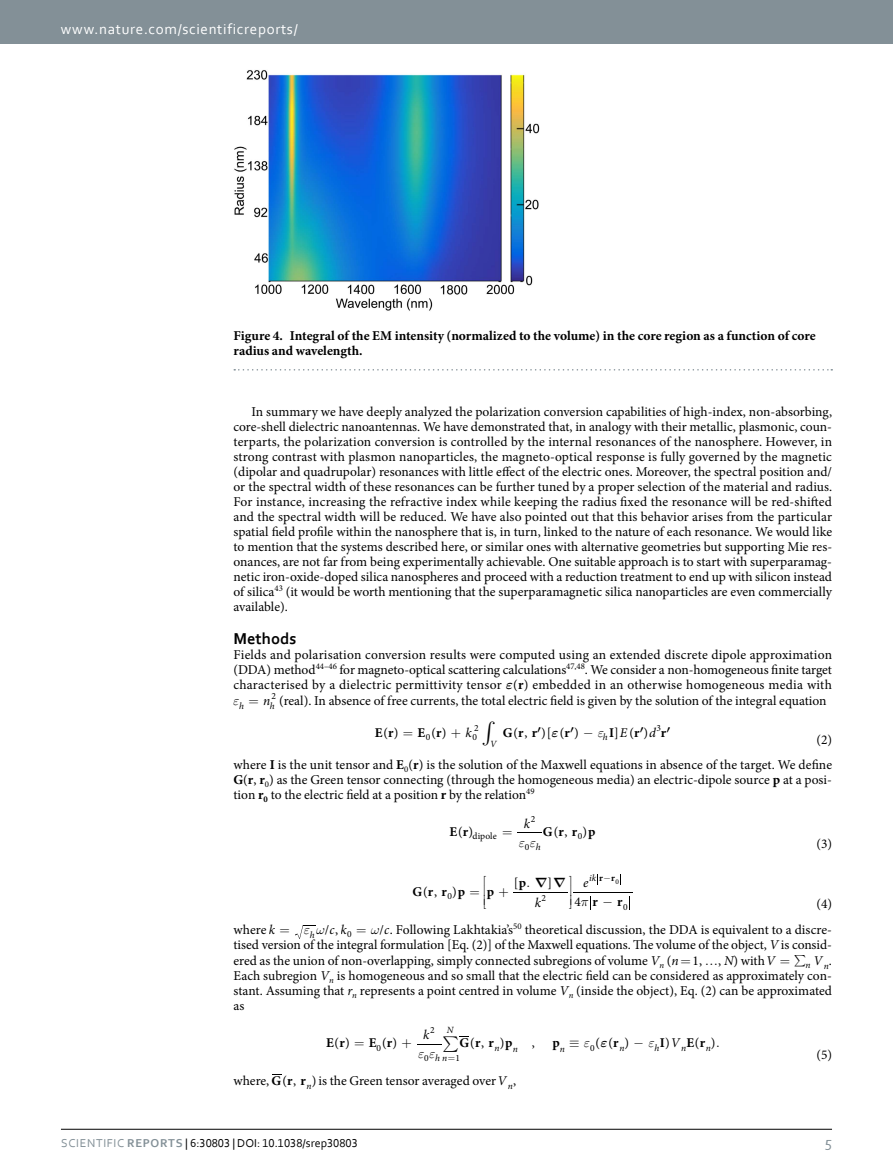
<style>
.page{position:relative;width:893px;height:1174px;background:#fff}
.page>*{position:absolute;margin:0;border:0;box-sizing:border-box;transform-origin:0 0}
.t1{font:700 16.5px "Corbel";color:#000}
.t2{font:15px "Corbel";letter-spacing:.045em;color:#fff}
.t3{font:15px "Corbel";color:#839097}
.t4{font:13.5px/15px "Minion Pro";color:#000;text-align:justify}
.t5{font:700 13.5px/15px "Minion Pro";color:#000}
.t6{font:700 13.35px "Minion Pro";letter-spacing:.435em;color:#000}
.t7{font:13.35px "Minion Pro";color:#000}
.t8{font:italic 13.35px "Minion Pro";color:#000}
.t9{font:12px "Corbel";color:#000}
.t10{font:italic 9.45px "Minion Pro";color:#000}
.t11{font:9.45px "Minion Pro";letter-spacing:.02em;color:#000}
.t12{font:7.35px "Minion Pro";color:#000}
.s1{font-weight:700}
.s2{font-weight:400}
.s3{font-style:italic}
.s4{font-weight:700;font-style:normal}
.s5{font-size:13.35px}
.s6{font-style:italic;font-size:13.35px}
.s7{font-style:normal}
.s8{font-style:normal;font-size:13.5px}
.s9{font-weight:700;font-size:13.35px}
.s10{color:#839097}
.s11{font-weight:700;color:#839097}
</style>
<div class="page">
<div style="left:0;top:0;width:893px;height:43px;background:#839097"></div>
<hr style="left:61px;top:1129px;width:771px;height:1px;background:#000">
<svg style="left:518px;top:832px;width:24px;height:1px"></svg>
<hr style="left:514px;top:892px;width:54px;height:1px;background:#000">
<hr style="left:573px;top:892px;width:59px;height:1px;background:#000">
<img style="left:234px;top:70px;width:305px;height:241px">
<svg style="left:234px;top:369px;width:598px;height:1px"></svg>
<svg style="left:590px;top:896px;width:1px;height:14px"></svg>
<svg style="left:295px;top:925px;width:21px;height:14px"></svg>
<svg style="left:417px;top:1036px;width:52px;height:9px"></svg>
<p class="t2" style="left:61px;top:19px;width:238px">www.nature.com/scientificreports/</p>
<p class="t5" style="left:233px;top:328px;width:584px">Figure 4. Integral of the EM intensity (normalized to the volume) in the core region as a function of core radius and wavelength.</p>
<p class="t4" style="left:233px;top:404px;width:600px;text-indent:18px">In summary we have deeply analyzed the polarization conversion capabilities of high-index, non-absorbing, core-shell dielectric nanoantennas. We have demonstrated that, in analogy with their metallic, plasmonic, coun&shy;terparts, the polarization conversion is controlled by the internal resonances of the nanosphere. However, in strong contrast with plasmon nanoparticles, the magneto-optical response is fully governed by the magnetic (dipolar and quadrupolar) resonances with little effect of the electric ones. Moreover, the spectral position and/ or the spectral width of these resonances can be further tuned by a proper selection of the material and radius.<br>For instance, increasing the refractive index while keeping the radius fixed the resonance will be red-shifted and the spectral width will be reduced. We have also pointed out that this behavior arises from the particular spatial field profile within the nanosphere that is, in turn, linked to the nature of each resonance. We would like to mention that the systems described here, or similar ones with alternative geometries but supporting Mie res&shy;onances, are not far from being experimentally achievable. One suitable approach is to start with superparamag&shy;netic iron-oxide-doped silica nanospheres and proceed with a reduction treatment to end up with silicon instead of silica<sup>43</sup> (it would be worth mentioning that the superparamagnetic silica nanoparticles are even commercially available).</p>
<p class="t1" style="left:233px;top:628px;width:64px">METHODS</p>
<p class="t4" style="left:233px;top:647px;width:600px">Fields and polarisation conversion results were computed using an extended discrete dipole approximation (DDA) method<sup>44–46</sup> for magneto-optical scattering calculations<sup>47,48</sup>. We consider a non-homogeneous finite target characterised by a dielectric permittivity tensor (<span class="s1">r</span>) embedded in an otherwise homogeneous media with</p>
<p class="t10" style="left:239px;top:699px;width:6px">h</p>
<p class="t10" style="left:263px;top:699px;width:13px">h<sup>n</sup></p>
<p class="t4" style="left:271px;top:693px;width:557px"><sup>2</sup> (real). In absence of free currents, the total electric field is given by the solution of the integral equation</p>
<p class="t6" style="left:375px;top:723px;width:25px">Er<span class="s2">()</span></p>
<p class="t6" style="left:418px;top:723px;width:30px">E r<span class="s2">()</span></p>
<p class="t8" style="left:466px;top:723px;width:8px">k</p>
<p class="t7" style="left:503px;top:723px;width:126px"><span class="s1">Gr</span>(,<span class="s1">r</span>)[ ( )− <span class="s1">I</span><span class="s3">E</span></p>
<p class="t11" style="left:474px;top:721px;width:6px">2</p>
<p class="t11" style="left:656px;top:721px;width:6px">3</p>
<p class="t4" style="left:233px;top:757px;width:600px">where <span class="s1">I</span> is the unit tensor and <span class="s1">E</span><sub>0</sub>(<span class="s1">r</span>) is the solution of the Maxwell equations in absence of the target. We define <span class="s1">G</span>(<span class="s1">r</span>, <span class="s1">r</span><sub>0</sub>) as the Green tensor connecting (through the homogeneous media) an electric-dipole source <span class="s1">p</span> at a posi&shy;tion <span class="s1">r</span><sub>0</sub> to the electric field at a position <span class="s1">r</span> by the relation<sup>49</sup></p>
<p class="t8" style="left:524px;top:814px;width:8px">k</p>
<p class="t6" style="left:450px;top:822px;width:25px">Er<span class="s2">()</span></p>
<p class="t6" style="left:543px;top:822px;width:54px">Gr<span class="s2">(,</span>r p<span class="s2">)</span></p>
<p class="t10" style="left:536px;top:840px;width:6px">h</p>
<p class="t7" style="left:816px;top:834px;width:17px">(3)</p>
<p class="t7" style="left:614px;top:723px;width:54px">] ( )<span class="s3">d</span><span class="s1">r</span></p>
<p class="t6" style="left:564px;top:723px;width:7px">r</p>
<p class="t6" style="left:634px;top:723px;width:7px">r</p>
<p class="t11" style="left:426px;top:730px;width:6px">0</p>
<p class="t11" style="left:472px;top:730px;width:6px">0</p>
<p class="t10" style="left:603px;top:730px;width:6px">h</p>
<p class="t10" style="left:490px;top:737px;width:8px">V</p>
<p class="t7" style="left:816px;top:731px;width:17px">(2)</p>
<p class="t11" style="left:531px;top:812px;width:6px">2</p>
<p class="t11" style="left:472px;top:830px;width:26px">dipole</p>
<p class="t11" style="left:578px;top:830px;width:6px">0</p>
<p class="t11" style="left:525px;top:840px;width:6px">0</p>
<p class="t7" style="left:514px;top:873px;width:14px">[<span class="s1">p</span></p>
<p class="t7" style="left:548px;top:873px;width:6px">]</p>
<p class="t7" style="left:423px;top:882px;width:35px">(, )</p>
<p class="t6" style="left:412px;top:881px;width:54px">Grr p</p>
<p class="t6" style="left:487px;top:881px;width:9px">p</p>
<p class="t11" style="left:447px;top:889px;width:6px">0</p>
<p class="t11" style="left:542px;top:891px;width:6px">2</p>
<p class="t8" style="left:535px;top:893px;width:8px">k</p>
<p class="t10" style="left:589px;top:871px;width:27px">ik<span class="s4">r r</span></p>
<p class="t12" style="left:615px;top:876px;width:5px">0</p>
<p class="t8" style="left:583px;top:874px;width:7px">e</p>
<p class="t7" style="left:574px;top:893px;width:8px">4</p>
<p class="t7" style="left:816px;top:894px;width:17px">(4)</p>
<p class="t6" style="left:593px;top:892px;width:32px">r − r</p>
<p class="t11" style="left:623px;top:900px;width:6px">0</p>
<p class="t10" style="left:310px;top:928px;width:6px">h</p>
<p class="t4" style="left:379px;top:922px;width:454px"><span class="s5">/</span><span class="s6">c</span>. Following Lakhtakia’s<sup>50</sup> theoretical discussion, the DDA is equivalent to a discre-</p>
<p class="t4" style="left:233px;top:922px;width:43px">where <span class="s6">k</span></p>
<p class="t8" style="left:325px;top:920px;width:23px"><span class="s7">/</span>c<span class="s8">,</span> k</p>
<p class="t11" style="left:347px;top:928px;width:6px">0</p>
<p class="t4" style="left:233px;top:936px;width:600px;line-height:16.2px">tised version of the integral formulation [Eq. (2)] of the Maxwell equations. The volume of the object, <span class="s3">V</span> is consid&shy;ered as the union of non-overlapping, simply connected subregions of volume <span class="s3">V</span><sub>n</sub> (<span class="s3">n</span> 1, , <span class="s3">N</span>) with <span class="s6">V</span></p>
<p class="t10" style="left:794px;top:958px;width:18px">∑n</p>
<p class="t10" style="left:824px;top:959px;width:10px">n<sup>.</sup></p>
<p class="t4" style="left:233px;top:968px;width:600px">Each subregion <span class="s3">V</span><sub>n</sub> is homogeneous and so small that the electric field can be considered as approximately con&shy;stant. Assuming that <span class="s3">r</span><sub>n</sub> represents a point centred in volume <span class="s3">V</span><sub>n</sub> (inside the object), Eq. (2) can be approximated as</p>
<p class="t7" style="left:596px;top:1034px;width:50px">(( )−</p>
<p class="t8" style="left:813px;top:951px;width:11px">V</p>
<p class="t10" style="left:447px;top:1023px;width:8px">N</p>
<p class="t11" style="left:430px;top:1023px;width:6px">2</p>
<p class="t8" style="left:423px;top:1025px;width:8px">k</p>
<p class="t6" style="left:326px;top:1033px;width:25px">Er<span class="s2">()</span></p>
<p class="t6" style="left:369px;top:1033px;width:30px">E r<span class="s2">()</span></p>
<p class="t6" style="left:459px;top:1033px;width:55px">Gr<span class="s2">(,</span>r p<span class="s2">)</span></p>
<p class="t7" style="left:532px;top:1034px;width:5px">,</p>
<p class="t6" style="left:552px;top:1033px;width:9px">p</p>
<p class="t6" style="left:613px;top:1033px;width:7px">r</p>
<p class="t7" style="left:660px;top:1034px;width:57px">)<span class="s1">I</span><span class="s3">V</span> ( )</p>
<p class="t6" style="left:686px;top:1033px;width:20px">E r</p>
<p class="t11" style="left:377px;top:1041px;width:6px">0</p>
<p class="t10" style="left:494px;top:1041px;width:7px">n</p>
<p class="t10" style="left:513px;top:1043px;width:7px">n</p>
<p class="t10" style="left:560px;top:1043px;width:7px">n</p>
<p class="t10" style="left:619px;top:1041px;width:7px">n</p>
<p class="t10" style="left:654px;top:1041px;width:6px">h</p>
<p class="t10" style="left:681px;top:1041px;width:7px">n</p>
<p class="t10" style="left:706px;top:1041px;width:7px">n</p>
<p class="t11" style="left:590px;top:1041px;width:6px">0</p>
<p class="t10" style="left:435px;top:1052px;width:13px">hn</p>
<p class="t7" style="left:816px;top:1046px;width:17px">(5)</p>
<p class="t11" style="left:424px;top:1052px;width:6px">0</p>
<p class="t11" style="left:456px;top:1052px;width:6px">1</p>
<p class="t4" style="left:233px;top:1073px;width:284px">where, <span class="s9">G r</span><span class="s5">( ,</span> <span class="s9">r</span> <span class="s5">)</span><sub>n</sub> is the Green tensor averaged over <span class="s6">V</span><sub>n</sub>,</p>
<p class="t9" style="left:61px;top:1135px;width:298px"><span class="s10">Scientific</span> <span class="s11">REPORTS</span> | 6:30803 | DOI: 10.1038/srep30803</p>
<p class="t3" style="left:825px;top:1132px;width:9px">5</p>
</div>
